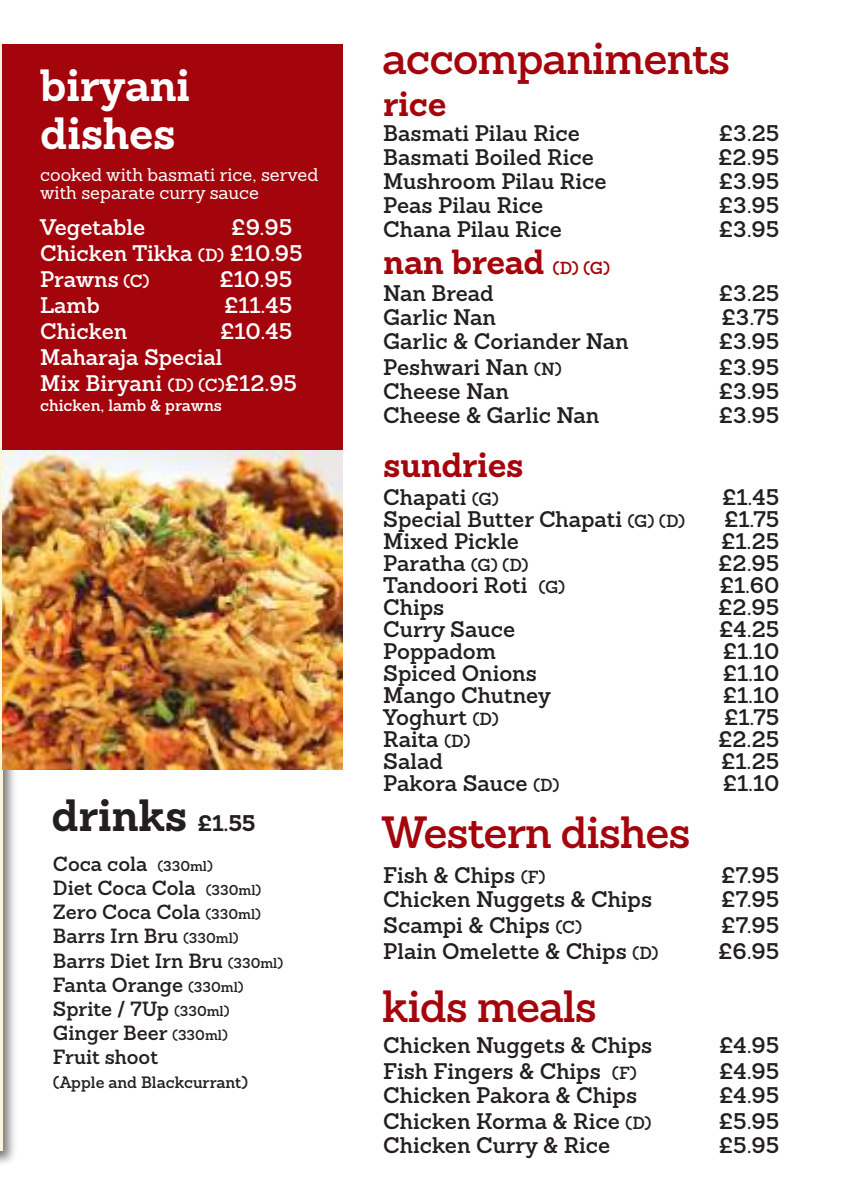
<style>
.page{position:relative;width:844px;height:1196px;background:#fff}
.page>*{position:absolute;margin:0;border:0;box-sizing:border-box;transform-origin:0 0}
.t1{font:600 44px "Sanchez";letter-spacing:-.025em;color:#a4040b}
.t2{font:700 44px/48px "Sanchez";letter-spacing:-.01em;color:#fff}
.t3{font:700 44px "Sanchez";letter-spacing:-.01em;color:#241f1f}
.t4{font:700 34px "Sanchez";letter-spacing:-.01em;color:#a4040b}
.t5{font:600 22px "Sanchez";color:#241f1f}
.t6{font:600 22px/26px "Sanchez";color:#fff}
.t7{font:600 20px/24px "Sanchez";color:#241f1f}
.t8{font:18px/18px "Sanchez";color:#fff}
.t9{font:600 16px "Sanchez";color:#241f1f}
.t10{font:600 16px "Sanchez";color:#fff}
.s1{font-size:17px}
.s2{font-size:22px}
.s3{font-size:14px}
.s4{font-weight:600;font-size:17px}
</style>
<div class="page">
<div style="left:0;top:41px;width:18px;height:1125px;background:#241f1f;opacity:.6"></div>
<hr style="left:0;top:45px;width:2px;height:1105px;background:#fcf6d9">
<img style="left:2px;top:450px;width:340px;height:319px">
<div style="left:2px;top:45px;width:340px;height:405px;background:#a4040b"></div>
<h1 class="t2" style="left:40px;top:61px;width:152px">biryani dishes</h1>
<p class="t8" style="left:40px;top:165px;width:280px">cooked with basmati rice, served with separate curry sauce</p>
<p class="t6" style="left:40px;top:214px;width:264px;text-indent:191px">£9.95<br>Chicken Tikka <span class="s1">(D)</span> £10.95<br>Prawns <span class="s1">(C)</span></p>
<p class="t6" style="left:40px;top:214px;width:107px">Vegetable</p>
<p class="t6" style="left:219px;top:266px;width:74px">£10.95</p>
<p class="t6" style="left:40px;top:292px;width:61px">Lamb</p>
<p class="t6" style="left:224px;top:292px;width:70px">£11.45</p>
<p class="t6" style="left:40px;top:318px;width:89px">Chicken</p>
<p class="t6" style="left:40px;top:318px;width:258px;text-indent:180px">£10.45<br>Maharaja Special<br>Mix Biryani <span class="s1">(D) (C)</span>£12.95</p>
<p class="t10" style="left:40px;top:394px;width:183px">chicken, lamb &amp; prawns</p>
<h1 class="t3" style="left:51px;top:785px;width:206px">drinks <span class="s2">£1.55</span></h1>
<p class="t7" style="left:53px;top:852px;width:232px">Coca cola <span class="s3">(330ml)<br></span>Diet Coca Cola <span class="s3">(330ml)<br></span>Zero Coca Cola <span class="s3">(330ml)<br></span>Barrs Irn Bru <span class="s3">(330ml)<br></span>Barrs Diet Irn Bru <span class="s3">(330ml)<br></span>Fanta Orange <span class="s3">(330ml)<br></span>Sprite / 7Up <span class="s3">(330ml)<br></span>Ginger Beer <span class="s3">(330ml)<br></span>Fruit shoot</p>
<p class="t9" style="left:53px;top:1070px;width:197px">(Apple and Blackcurrant)</p>
<h1 class="t1" style="left:382px;top:29px;width:350px">accompaniments</h1>
<h2 class="t4" style="left:383px;top:80px;width:65px">rice</h2>
<p class="t5" style="left:383px;top:118px;width:198px">Basmati Pilau Rice</p>
<p class="t5" style="left:719px;top:118px;width:62px">£3.25</p>
<p class="t5" style="left:383px;top:142px;width:212px">Basmati Boiled Rice</p>
<p class="t5" style="left:718px;top:142px;width:63px">£2.95</p>
<p class="t5" style="left:383px;top:166px;width:225px">Mushroom Pilau Rice</p>
<p class="t5" style="left:719px;top:166px;width:62px">£3.95</p>
<p class="t5" style="left:383px;top:190px;width:162px">Peas Pilau Rice</p>
<p class="t5" style="left:719px;top:190px;width:62px">£3.95</p>
<p class="t5" style="left:383px;top:214px;width:180px">Chana Pilau Rice</p>
<p class="t5" style="left:719px;top:214px;width:62px">£3.95</p>
<h2 class="t4" style="left:383px;top:238px;width:228px">nan bread <span class="s4">(D) (G)</span></h2>
<p class="t5" style="left:383px;top:279px;width:112px">Nan Bread</p>
<p class="t5" style="left:719px;top:279px;width:62px">£3.25</p>
<p class="t5" style="left:383px;top:303px;width:114px">Garlic Nan</p>
<p class="t5" style="left:721px;top:303px;width:59px">£3.75</p>
<p class="t5" style="left:383px;top:327px;width:247px">Garlic &amp; Coriander Nan</p>
<p class="t5" style="left:719px;top:327px;width:62px">£3.95</p>
<p class="t5" style="left:383px;top:353px;width:180px">Peshwari Nan <span class="s1">(N)</span></p>
<p class="t5" style="left:719px;top:353px;width:62px">£3.95</p>
<p class="t5" style="left:383px;top:377px;width:127px">Cheese Nan</p>
<p class="t5" style="left:719px;top:377px;width:62px">£3.95</p>
<p class="t5" style="left:383px;top:401px;width:218px">Cheese &amp; Garlic Nan</p>
<p class="t5" style="left:719px;top:401px;width:62px">£3.95</p>
<h2 class="t4" style="left:383px;top:442px;width:142px">sundries</h2>
<p class="t5" style="left:383px;top:482px;width:117px">Chapati <span class="s1">(G)</span></p>
<p class="t5" style="left:722px;top:482px;width:59px">£1.45</p>
<p class="t5" style="left:383px;top:504px;width:303px">Special Butter Chapati <span class="s1">(G) (D)</span></p>
<p class="t5" style="left:724px;top:504px;width:57px">£1.75</p>
<p class="t5" style="left:383px;top:526px;width:137px">Mixed Pickle</p>
<p class="t5" style="left:721px;top:526px;width:60px">£1.25</p>
<p class="t5" style="left:383px;top:548px;width:147px">Paratha <span class="s1">(G) (D)</span></p>
<p class="t5" style="left:718px;top:548px;width:63px">£2.95</p>
<p class="t5" style="left:383px;top:570px;width:184px">Tandoori Roti <span class="s1">(G)</span></p>
<p class="t5" style="left:719px;top:570px;width:61px">£1.60</p>
<p class="t5" style="left:383px;top:592px;width:63px">Chips</p>
<p class="t5" style="left:718px;top:592px;width:63px">£2.95</p>
<p class="t5" style="left:383px;top:614px;width:133px">Curry Sauce</p>
<p class="t5" style="left:719px;top:614px;width:62px">£4.25</p>
<p class="t5" style="left:383px;top:636px;width:114px">Poppadom</p>
<p class="t5" style="left:722px;top:636px;width:58px">£1.10</p>
<p class="t5" style="left:383px;top:658px;width:155px">Spiced Onions</p>
<p class="t5" style="left:722px;top:658px;width:58px">£1.10</p>
<p class="t5" style="left:383px;top:680px;width:169px">Mango Chutney</p>
<p class="t5" style="left:722px;top:680px;width:58px">£1.10</p>
<p class="t5" style="left:383px;top:702px;width:117px">Yoghurt <span class="s1">(D)</span></p>
<p class="t5" style="left:724px;top:702px;width:57px">£1.75</p>
<p class="t5" style="left:383px;top:724px;width:89px">Raita <span class="s1">(D)</span></p>
<p class="t5" style="left:718px;top:724px;width:63px">£2.25</p>
<p class="t5" style="left:383px;top:746px;width:61px">Salad</p>
<p class="t5" style="left:721px;top:746px;width:60px">£1.25</p>
<p class="t5" style="left:383px;top:768px;width:178px">Pakora Sauce <span class="s1">(D)</span></p>
<p class="t5" style="left:722px;top:768px;width:58px">£1.10</p>
<h1 class="t1" style="left:382px;top:802px;width:310px">Western dishes</h1>
<p class="t5" style="left:383px;top:859px;width:164px">Fish &amp; Chips <span class="s1">(F)</span></p>
<p class="t5" style="left:721px;top:859px;width:60px">£7.95</p>
<p class="t5" style="left:383px;top:883px;width:270px">Chicken Nuggets &amp; Chips</p>
<p class="t5" style="left:721px;top:883px;width:60px">£7.95</p>
<p class="t5" style="left:383px;top:909px;width:200px">Scampi &amp; Chips <span class="s1">(C)</span></p>
<p class="t5" style="left:721px;top:909px;width:60px">£7.95</p>
<p class="t5" style="left:383px;top:935px;width:277px">Plain Omelette &amp; Chips <span class="s1">(D)</span></p>
<p class="t5" style="left:718px;top:935px;width:63px">£6.95</p>
<h1 class="t1" style="left:382px;top:977px;width:216px">kids meals</h1>
<p class="t5" style="left:383px;top:1029px;width:270px">Chicken Nuggets &amp; Chips</p>
<p class="t5" style="left:719px;top:1029px;width:62px">£4.95</p>
<p class="t5" style="left:383px;top:1055px;width:255px">Fish Fingers &amp; Chips <span class="s1">(F)</span></p>
<p class="t5" style="left:719px;top:1055px;width:62px">£4.95</p>
<p class="t5" style="left:383px;top:1079px;width:255px">Chicken Pakora &amp; Chips</p>
<p class="t5" style="left:719px;top:1079px;width:62px">£4.95</p>
<p class="t5" style="left:383px;top:1105px;width:270px">Chicken Korma &amp; Rice <span class="s1">(D)</span></p>
<p class="t5" style="left:718px;top:1105px;width:62px">£5.95</p>
<p class="t5" style="left:383px;top:1129px;width:228px">Chicken Curry &amp; Rice</p>
<p class="t5" style="left:718px;top:1129px;width:62px">£5.95</p>
</div>
